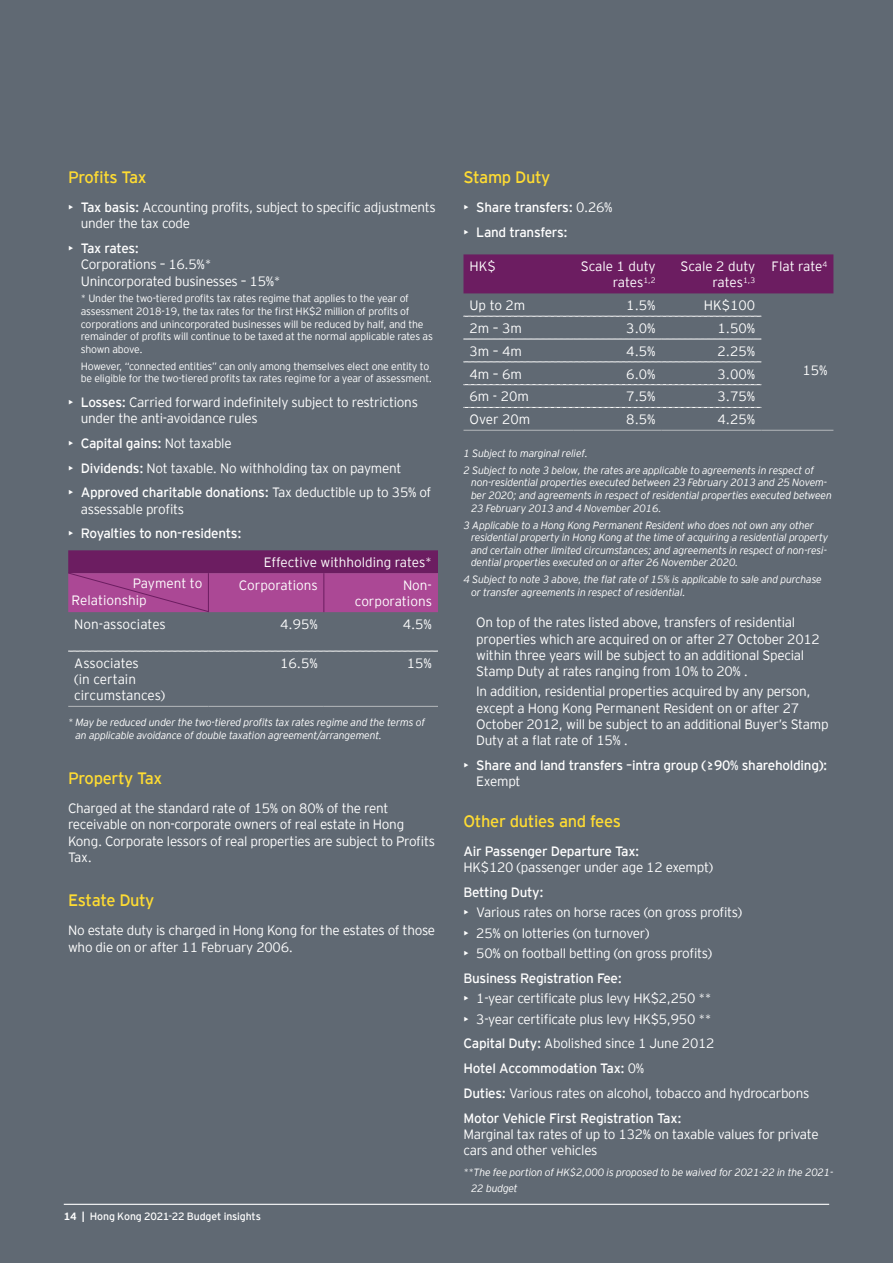
<style>
.page{position:relative;width:893px;height:1263px;background:#606973}
.page>*{position:absolute;margin:0;border:0;box-sizing:border-box;transform-origin:0 0}
.t1{font:16.5px "EY Interstate";letter-spacing:-.02em;color:#ffdc32}
.t2{font:300 13.5px/16.2px "EY Interstate";letter-spacing:-.02em;color:#fff}
.t3{font:13.5px "EY Interstate";letter-spacing:-.02em;color:#fff}
.t4{font:300 13.5px/16.2px "EY Interstate";color:#fff}
.t5{font:italic 300 10.5px/12.6px "EY Interstate";letter-spacing:-.02em;color:#fff}
.t6{font:300 10.5px/12.6px "EY Interstate";letter-spacing:-.02em;color:#fff}
.t7{font:10.5px "EY Interstate";letter-spacing:-.01em;color:#fff}
.s1{font-weight:400}
.s2{font-weight:300}
.s3{font-weight:700}
</style>
<div class="page">
<div style="left:463px;top:254px;width:370px;height:39px;background:#6c1d61"></div>
<svg style="left:463px;top:316px;width:298px;height:1px"></svg>
<svg style="left:463px;top:339px;width:298px;height:1px"></svg>
<svg style="left:463px;top:361px;width:298px;height:1px"></svg>
<svg style="left:463px;top:384px;width:298px;height:1px"></svg>
<svg style="left:463px;top:407px;width:298px;height:1px"></svg>
<hr style="left:761px;top:430px;width:72px;height:1px;background:#b5b9bc">
<hr style="left:463px;top:430px;width:111px;height:1px;background:#b5b9bc">
<hr style="left:574px;top:430px;width:88px;height:1px;background:#b5b9bc">
<hr style="left:662px;top:430px;width:99px;height:1px;background:#b5b9bc">
<svg style="left:68px;top:651px;width:370px;height:1px"></svg>
<hr style="left:68px;top:706px;width:140px;height:1px;background:#b5b9bc">
<hr style="left:208px;top:706px;width:116px;height:1px;background:#b5b9bc">
<hr style="left:324px;top:706px;width:114px;height:1px;background:#b5b9bc">
<svg style="left:68px;top:550px;width:370px;height:62px;background:#913780"></svg>
<hr style="left:64px;top:1204px;width:765px;height:1px;background:#fff">
<p class="t1" style="left:68px;top:166px;width:80px">Profits Tax</p>
<p class="t2" style="left:81px;top:199px;width:357px;text-indent:-13px">• <span class="s1">Tax basis:</span> Accounting profits, subject to specific adjustments under the tax code</p>
<p class="t2" style="left:81px;top:239px;width:201px;text-indent:-13px">• <span class="s1">Tax rates:<br></span>Corporations – 16.5%*<br>Unincorporated businesses – 15%*</p>
<p class="t6" style="left:81px;top:292px;width:354px">* Under the two-tiered profits tax rates regime that applies to the year of assessment 2018-19, the tax rates for the first HK$2 million of profits of corporations and unincorporated businesses will be reduced by half, and the remainder of profits will continue to be taxed at the normal applicable rates as shown above.</p>
<p class="t6" style="left:81px;top:359px;width:353px">However, “connected entities” can only among themselves elect one entity to be eligible for the two-tiered profits tax rates regime for a year of assessment.</p>
<p class="t2" style="left:81px;top:393px;width:339px;text-indent:-13px">• <span class="s1">Losses:</span> Carried forward indefinitely subject to restrictions under the anti-avoidance rules</p>
<p class="t3" style="left:68px;top:433px;width:165px"><span class="s2">•</span> Capital gains: <span class="s2">Not taxable</span></p>
<p class="t2" style="left:68px;top:459px;width:335px">• <span class="s1">Dividends:</span> Not taxable. No withholding tax on payment</p>
<p class="t2" style="left:81px;top:484px;width:352px;text-indent:-13px">• <span class="s1">Approved charitable donations:</span> Tax deductible up to 35% of assessable profits</p>
<p class="t3" style="left:68px;top:524px;width:175px"><span class="s2">•</span> Royalties to non-residents:</p>
<p class="t4" style="left:72px;top:573px;width:132px;line-height:17.9px;text-indent:61px">Payment to<br>Relationship</p>
<p class="t4" style="left:239px;top:550px;width:195px;line-height:22.8px;text-indent:25px">Effective withholding rates*<br>Corporations</p>
<p class="t4" style="left:355px;top:576px;width:79px;text-align:right">Non&shy;corporations</p>
<p class="t1" style="left:463px;top:166px;width:88px">Stamp Duty</p>
<p class="t3" style="left:463px;top:198px;width:151px"><span class="s2">•</span> Share transfers: <span class="s2">0.26%</span></p>
<p class="t3" style="left:463px;top:223px;width:106px"><span class="s2">•</span> Land transfers:</p>
<p class="t2" style="left:469px;top:258px;width:28px">HK$</p>
<p class="t2" style="left:581px;top:258px;width:76px;text-align:right">Scale 1 duty rates<sup>1,2</sup></p>
<p class="t2" style="left:680px;top:258px;width:76px;text-align:right">Scale 2 duty rates<sup>1,3</sup></p>
<p class="t4" style="left:772px;top:258px;width:57px">Flat rate<sup>4</sup></p>
<p class="t2" style="left:469px;top:297px;width:57px">Up to 2m</p>
<p class="t2" style="left:626px;top:297px;width:31px">1.5%</p>
<p class="t2" style="left:704px;top:297px;width:53px">HK$100</p>
<p class="t2" style="left:469px;top:319px;width:54px">2m – 3m</p>
<p class="t2" style="left:626px;top:319px;width:31px">3.0%</p>
<p class="t2" style="left:718px;top:319px;width:39px">1.50%</p>
<p class="t2" style="left:469px;top:342px;width:54px">3m – 4m</p>
<p class="t2" style="left:626px;top:342px;width:31px">4.5%</p>
<p class="t2" style="left:718px;top:342px;width:39px">2.25%</p>
<p class="t2" style="left:469px;top:365px;width:54px">4m – 6m</p>
<p class="t2" style="left:626px;top:365px;width:31px">6.0%</p>
<p class="t2" style="left:718px;top:365px;width:39px">3.00%</p>
<p class="t2" style="left:469px;top:388px;width:61px">6m - 20m</p>
<p class="t2" style="left:626px;top:388px;width:31px">7.5%</p>
<p class="t2" style="left:718px;top:388px;width:39px">3.75%</p>
<p class="t2" style="left:469px;top:411px;width:62px">Over 20m</p>
<p class="t2" style="left:626px;top:411px;width:31px">8.5%</p>
<p class="t2" style="left:718px;top:411px;width:39px">4.25%</p>
<p class="t2" style="left:802px;top:361px;width:27px">15%</p>
<p class="t5" style="left:463px;top:444px;width:352px;line-height:16.8px">1 Subject to marginal relief.<br>2 Subject to note 3 below, the rates are applicable to agreements in respect of</p>
<p class="t5" style="left:471px;top:476px;width:362px">non-residential properties executed between 23 February 2013 and 25 Novem&shy;ber 2020; and agreements in respect of residential properties executed between<br>23 February 2013 and 4 November 2016.</p>
<p class="t5" style="left:471px;top:518px;width:359px;text-indent:-7px">3 Applicable to a Hong Kong Permanent Resident who does not own any other residential property in Hong Kong at the time of acquiring a residential property and certain other limited circumstances; and agreements in respect of non-resi&shy;dential properties executed on or after 26 November 2020.</p>
<p class="t5" style="left:471px;top:573px;width:352px;text-indent:-7px">4 Subject to note 3 above, the flat rate of 15% is applicable to sale and purchase or transfer agreements in respect of residential.</p>
<p class="t2" style="left:476px;top:614px;width:345px">On top of the rates listed above, transfers of residential properties which are acquired on or after 27 October 2012 within three years will be subject to an additional Special Stamp Duty at rates ranging from 10% to 20% .</p>
<p class="t2" style="left:476px;top:683px;width:354px">In addition, residential properties acquired by any person, except a Hong Kong Permanent Resident on or after 27<br>October 2012, will be subject to an additional Buyer’s Stamp Duty at a flat rate of 15% .</p>
<p class="t3" style="left:463px;top:755px;width:365px"><span class="s2">•</span> Share and land transfers –intra group (≥90% shareholding):</p>
<p class="t4" style="left:74px;top:615px;width:93px">Non-associates</p>
<p class="t2" style="left:280px;top:615px;width:39px">4.95%</p>
<p class="t2" style="left:403px;top:615px;width:31px">4.5%</p>
<p class="t4" style="left:74px;top:654px;width:93px">Associates<br>(in certain circumstances)</p>
<p class="t2" style="left:280px;top:654px;width:39px">16.5%</p>
<p class="t2" style="left:407px;top:654px;width:27px">15%</p>
<p class="t5" style="left:76px;top:716px;width:351px;text-indent:-7px">* May be reduced under the two-tiered profits tax rates regime and the terms of an applicable avoidance of double taxation agreement/arrangement.</p>
<p class="t1" style="left:68px;top:767px;width:96px">Property Tax</p>
<p class="t2" style="left:476px;top:772px;width:46px">Exempt</p>
<p class="t2" style="left:68px;top:800px;width:368px">Charged at the standard rate of 15% on 80% of the rent receivable on non-corporate owners of real estate in Hong Kong. Corporate lessors of real properties are subject to Profits Tax.</p>
<p class="t1" style="left:68px;top:889px;width:88px">Estate Duty</p>
<p class="t2" style="left:68px;top:922px;width:369px">No estate duty is charged in Hong Kong for the estates of those who die on or after 11 February 2006.</p>
<p class="t1" style="left:463px;top:809px;width:159px">Other duties and fees</p>
<p class="t3" style="left:463px;top:841px;width:177px">Air Passenger Departure Tax:</p>
<p class="t2" style="left:463px;top:858px;width:251px">HK$120 (passenger under age 12 exempt)</p>
<p class="t3" style="left:463px;top:882px;width:82px">Betting Duty:</p>
<p class="t2" style="left:463px;top:903px;width:280px">• Various rates on horse races (on gross profits)</p>
<p class="t2" style="left:463px;top:924px;width:187px">• 25% on lotteries (on turnover)</p>
<p class="t2" style="left:463px;top:944px;width:250px">• 50% on football betting (on gross profits)</p>
<p class="t3" style="left:463px;top:968px;width:160px">Business Registration Fee:</p>
<p class="t2" style="left:463px;top:989px;width:250px">• 1-year certificate plus levy HK$2,250 **</p>
<p class="t2" style="left:463px;top:1006px;width:347px;line-height:24.8px">• 3-year certificate plus levy HK$5,950 **<br><span class="s1">Capital Duty:</span> Abolished since 1 June 2012<br><span class="s1">Hotel Accommodation Tax:</span> 0%<br><span class="s1">Duties:</span> Various rates on alcohol, tobacco and hydrocarbons <span class="s1">Motor Vehicle First Registration Tax:</span></p>
<p class="t2" style="left:463px;top:1125px;width:357px">Marginal tax rates of up to 132% on taxable values for private cars and other vehicles</p>
<p class="t5" style="left:471px;top:1163px;width:364px;line-height:16.2px;text-indent:-7px">**The fee portion of HK$2,000 is proposed to be waived for 2021-22 in the 2021-<br>22 budget</p>
<p class="t7" style="left:64px;top:1209px;width:199px"><span class="s3">14 |</span> Hong Kong 2021-22 Budget insights</p>
</div>
